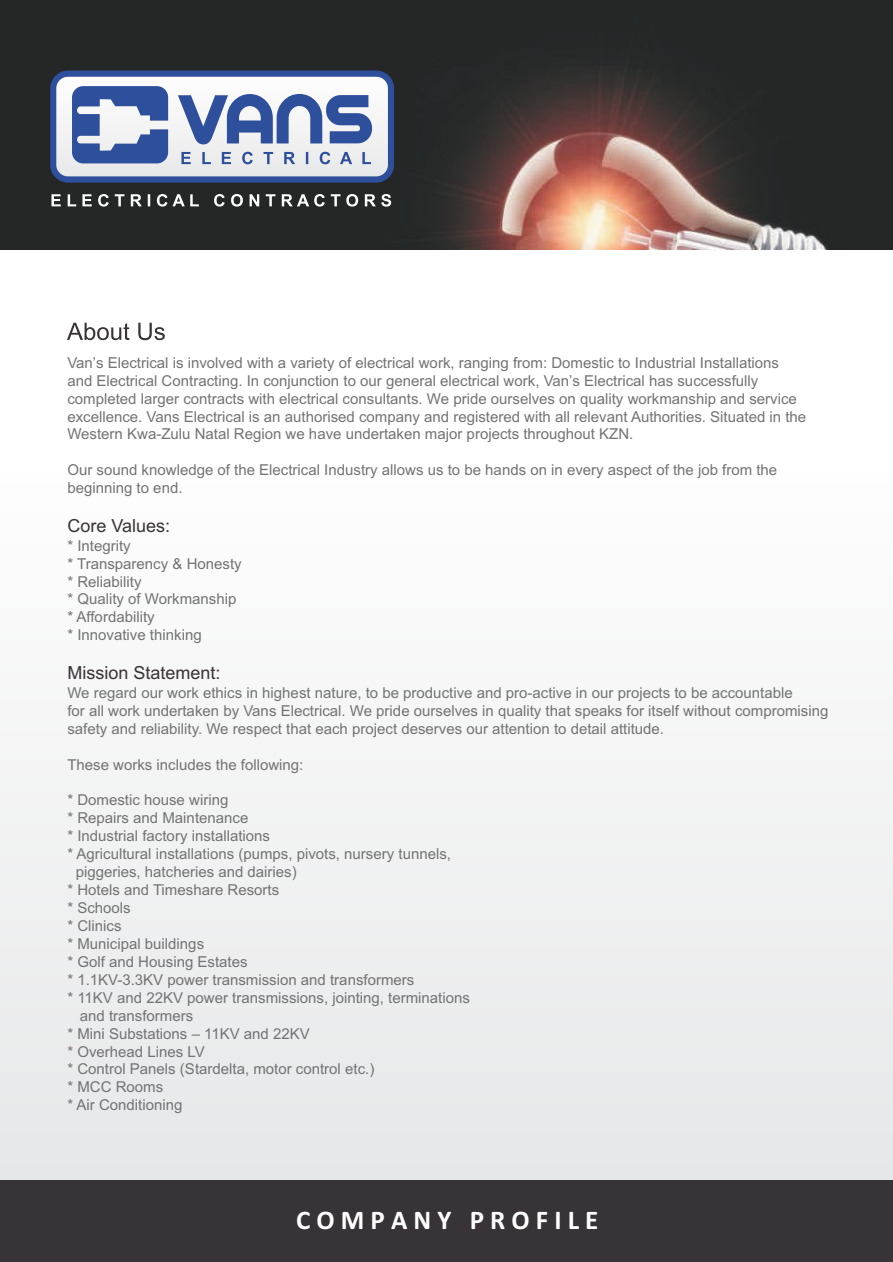
<style>
.page{position:relative;width:893px;height:1262px;background:#fff}
.page>*{position:absolute;margin:0;border:0;box-sizing:border-box;transform-origin:0 0}
.t1{font:700 27px "Calibri";color:#fff}
.t2{font:18px "Arial";color:#383336}
.t3{font:15px/18px "Arial";color:#737375}
</style>
<div class="page">
<div style="left:0;top:1179px;width:893px;height:83px;background:#383336"></div>
<img style="left:0;top:0;width:893px;height:249px">
<svg style="left:51px;top:194px;width:340px;height:13px"></svg>
<svg style="left:50px;top:70px;width:344px;height:113px"></svg>
<div style="left:0;top:472px;width:893px;height:707px;background:#f2f2f3"></div>
<svg style="left:67px;top:322px;width:63px;height:19px"></svg>
<svg style="left:138px;top:322px;width:27px;height:19px"></svg>
<p class="t3" style="left:67px;top:355px;width:740px">Van’s Electrical is involved with a variety of electrical work, ranging from: Domestic to Industrial Installations and Electrical Contracting. In conjunction to our general electrical work, Van’s Electrical has successfully completed larger contracts with electrical consultants. We pride ourselves on quality workmanship and service excellence. Vans Electrical is an authorised company and registered with all relevant Authorities. Situated in the Western Kwa-Zulu Natal Region we have undertaken major projects throughout KZN.</p>
<p class="t3" style="left:67px;top:462px;width:711px">Our sound knowledge of the Electrical Industry allows us to be hands on in every aspect of the job from the beginning to end.</p>
<p class="t2" style="left:67px;top:519px;width:104px">Core Values:</p>
<p class="t3" style="left:67px;top:538px;width:176px">* Integrity<br>* Transparency &amp; Honesty * Reliability<br>* Quality of Workmanship * Affordability<br>* Innovative thinking</p>
<p class="t2" style="left:67px;top:666px;width:155px">Mission Statement:</p>
<p class="t3" style="left:67px;top:685px;width:762px">We regard our work ethics in highest nature, to be productive and pro-active in our projects to be accountable<br>for all work undertaken by Vans Electrical. We pride ourselves in quality that speaks for itself without compromising safety and reliability. We respect that each project deserves our attention to detail attitude.</p>
<p class="t3" style="left:67px;top:756px;width:237px">These works includes the following:</p>
<p class="t3" style="left:67px;top:792px;width:162px">* Domestic house wiring</p>
<p class="t3" style="left:67px;top:810px;width:182px">* Repairs and Maintenance</p>
<p class="t3" style="left:67px;top:828px;width:204px">* Industrial factory installations</p>
<p class="t3" style="left:67px;top:846px;width:385px">* Agricultural installations (pumps, pivots, nursery tunnels,</p>
<p class="t3" style="left:76px;top:864px;width:222px">piggeries, hatcheries and dairies)</p>
<p class="t3" style="left:67px;top:882px;width:213px">* Hotels and Timeshare Resorts</p>
<p class="t3" style="left:67px;top:900px;width:65px">* Schools</p>
<p class="t3" style="left:67px;top:918px;width:56px">* Clinics</p>
<p class="t3" style="left:67px;top:936px;width:138px">* Municipal buildings</p>
<p class="t3" style="left:67px;top:954px;width:182px">* Golf and Housing Estates</p>
<p class="t3" style="left:67px;top:971px;width:348px">* 1.1KV-3.3KV power transmission and transformers</p>
<p class="t3" style="left:67px;top:989px;width:404px">* 11KV and 22KV power transmissions, jointing, terminations</p>
<p class="t3" style="left:80px;top:1007px;width:115px">and transformers</p>
<p class="t3" style="left:67px;top:1025px;width:244px">* Mini Substations – 11KV and 22KV</p>
<p class="t3" style="left:67px;top:1043px;width:139px">* Overhead Lines LV</p>
<p class="t3" style="left:67px;top:1061px;width:308px">* Control Panels (Stardelta, motor control etc.)</p>
<p class="t3" style="left:67px;top:1079px;width:97px">* MCC Rooms</p>
<p class="t3" style="left:67px;top:1097px;width:117px">* Air Conditioning</p>
<h1 class="t1" style="left:296px;top:1209px;width:304px">C O M P A N Y P R O F I L E</h1>
</div>
